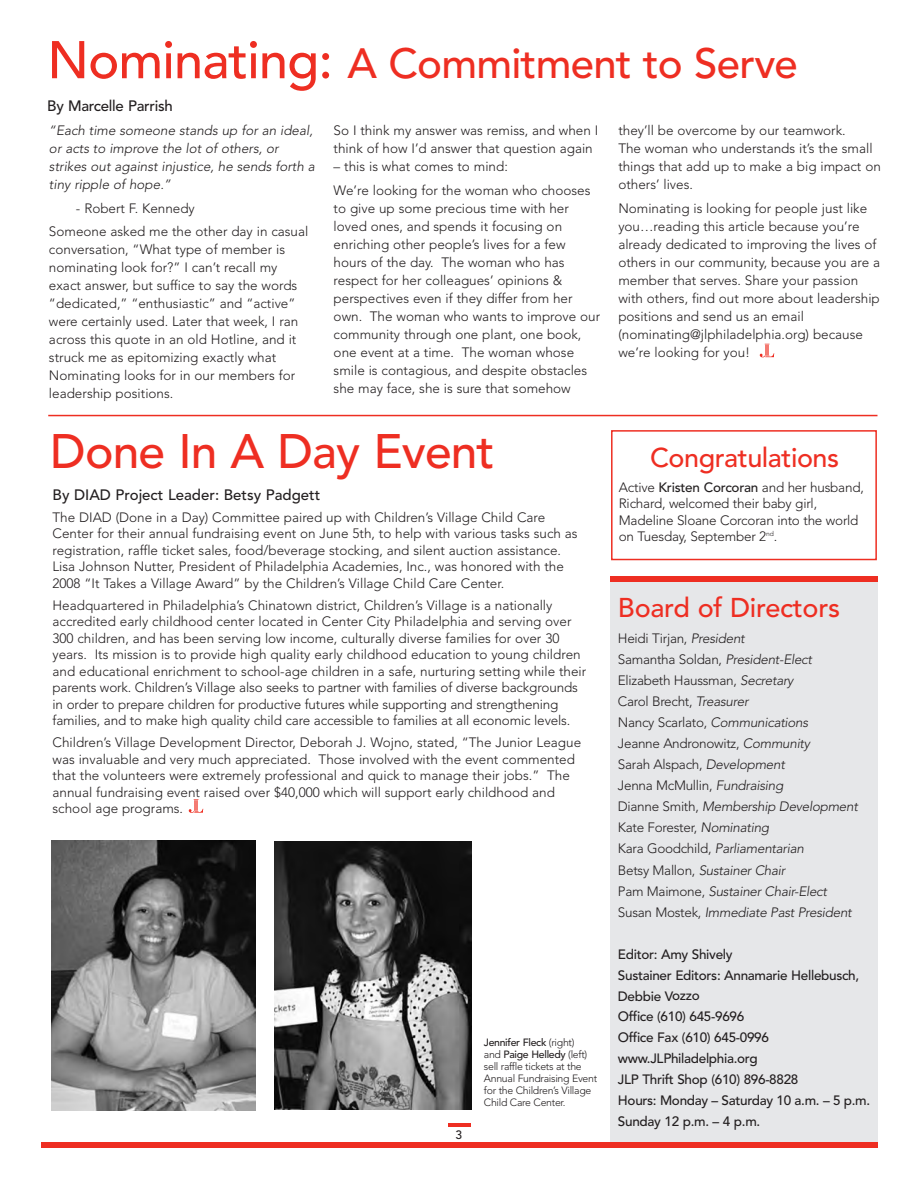
<style>
.page{position:relative;width:918px;height:1188px;background:#fff}
.page>*{position:absolute;margin:0;border:0;box-sizing:border-box;transform-origin:0 0}
.t1{font:500 48px "Avenir";letter-spacing:-.015em;color:#ee2e22}
.t2{font:500 42px "Avenir";letter-spacing:-.015em;color:#ee2e22}
.t3{font:500 27px "Avenir";letter-spacing:-.015em;color:#ee2e22}
.t4{font:500 15px "Avenir";color:#231f20}
.t5{font:300 13.5px/18px "Avenir";color:#231f20}
.t6{font:300 13.5px/21px "Avenir";letter-spacing:-.02em;color:#231f20}
.t7{font:500 13.5px/21px "Avenir";letter-spacing:-.02em;color:#231f20}
.t8{font:italic 300 13.5px/18px "Avenir";color:#231f20}
.t9{font:500 12px "Avenir";color:#231f20}
.t10{font:300 10.5px/12px "Avenir";letter-spacing:-.025em;color:#231f20}
.s1{font-size:52.5px}
.s2{font-weight:500}
.s3{font-style:italic}
</style>
<div class="page">
<div style="left:610px;top:580px;width:268px;height:563px;background:#e6e7e9"></div>
<div style="left:610px;top:576px;width:268px;height:6px;background:#ee2e22"></div>
<div style="left:41px;top:1143px;width:837px;height:5px;background:#ee2e22"></div>
<hr style="left:448px;top:1123px;width:22px;height:4px;background:#ee2e22">
<svg style="left:760px;top:344px;width:14px;height:13px"></svg>
<hr style="left:48px;top:415px;width:830px;height:1px;background:#ee2e22">
<div style="left:611px;top:430px;width:266px;height:130px;border:2px solid #ee2e22"></div>
<svg style="left:189px;top:799px;width:14px;height:14px"></svg>
<img style="left:275px;top:842px;width:197px;height:267px">
<img style="left:51px;top:841px;width:204px;height:270px">
<h2 class="t2" style="left:47px;top:46px;width:752px"><span class="s1">Nominating:</span> A Commitment to Serve</h2>
<p class="t4" style="left:47px;top:100px;width:127px">By Marcelle Parrish</p>
<p class="t8" style="left:49px;top:123px;width:267px">“Each time someone stands up for an ideal, or acts to improve the lot of others, or strikes out against injustice, he sends forth a tiny ripple of hope.”</p>
<p class="t5" style="left:49px;top:198px;width:261px;line-height:23.4px;text-indent:27px">- Robert F. Kennedy<br>Someone asked me the other day in casual</p>
<p class="t5" style="left:49px;top:242px;width:251px">conversation, “What type of member is nominating look for?” I can’t recall my exact answer, but suffice to say the words “dedicated,” “enthusiastic” and “active” were certainly used. Later that week, I ran across this quote in an old Hotline, and it struck me as epitomizing exactly what Nominating looks for in our members for leadership positions.</p>
<p class="t5" style="left:334px;top:123px;width:266px">So I think my answer was remiss, and when I think of how I’d answer that question again</p>
<p class="t5" style="left:334px;top:156px;width:258px;line-height:23.4px">– this is what comes to mind:<br>We’re looking for the woman who chooses</p>
<p class="t5" style="left:334px;top:200px;width:268px">to give up some precious time with her loved ones, and spends it focusing on enriching other people’s lives for a few hours of the day. The woman who has respect for her colleagues’ opinions &amp; perspectives even if they differ from her own. The woman who wants to improve our community through one plant, one book, one event at a time. The woman whose smile is contagious, and despite obstacles she may face, she is sure that somehow</p>
<h1 class="t1" style="left:50px;top:432px;width:446px">Done In A Day Event</h1>
<p class="t4" style="left:53px;top:489px;width:269px">By DIAD Project Leader: Betsy Padgett</p>
<p class="t5" style="left:53px;top:510px;width:527px;line-height:16.5px">The DIAD (Done in a Day) Committee paired up with Children’s Village Child Care Center for their annual fundraising event on June 5th, to help with various tasks such as registration, raffle ticket sales, food/beverage stocking, and silent auction assistance.<br>Lisa Johnson Nutter, President of Philadelphia Academies, Inc., was honored with the 2008 “It Takes a Village Award” by the Children’s Village Child Care Center.</p>
<p class="t5" style="left:53px;top:598px;width:535px;line-height:16.5px">Headquartered in Philadelphia’s Chinatown district, Children’s Village is a nationally accredited early childhood center located in Center City Philadelphia and serving over 300 children, and has been serving low income, culturally diverse families for over 30 years. Its mission is to provide high quality early childhood education to young children and educational enrichment to school-age children in a safe, nurturing setting while their parents work. Children’s Village also seeks to partner with families of diverse backgrounds in order to prepare children for productive futures while supporting and strengthening families, and to make high quality child care accessible to families at all economic levels.</p>
<p class="t5" style="left:53px;top:735px;width:530px;line-height:16.5px">Children’s Village Development Director, Deborah J. Wojno, stated, “The Junior League was invaluable and very much appreciated. Those involved with the event commented that the volunteers were extremely professional and quick to manage their jobs.” The annual fundraising event raised over $40,000 which will support early childhood and school age programs.</p>
<p class="t9" style="left:456px;top:1130px;width:8px">3</p>
<p class="t10" style="left:484px;top:1037px;width:115px"><span class="s2">Jennifer Fleck</span> (right)<br>and <span class="s2">Paige Helledy</span> (left) sell raffle tickets at the<br>Annual Fundraising Event for the Children’s Village<br>Child Care Center.</p>
<p class="t5" style="left:618px;top:123px;width:264px">they’ll be overcome by our teamwork.<br>The woman who understands it’s the small things that add up to make a big impact on others’ lives.</p>
<p class="t5" style="left:618px;top:200px;width:263px">Nominating is looking for people just like you…reading this article because you’re already dedicated to improving the lives of others in our community, because you are a member that serves. Share your passion with others, find out more about leadership positions and send us an email (nominating@jlphiladelphia.org) because we’re looking for you!</p>
<h3 class="t3" style="left:650px;top:447px;width:191px">Congratulations</h3>
<p class="t5" style="left:619px;top:480px;width:247px;line-height:16.5px">Active <span class="s2">Kristen Corcoran</span> and her husband, Richard, welcomed their baby girl, Madeline Sloane Corcoran into the world on Tuesday, September 2<sup>nd</sup>.</p>
<h3 class="t3" style="left:618px;top:597px;width:224px">Board of Directors</h3>
<p class="t6" style="left:618px;top:629px;width:241px">Heidi Tirjan, <span class="s3">President<br></span>Samantha Soldan, <span class="s3">President-Elect<br></span>Elizabeth Haussman, <span class="s3">Secretary<br></span>Carol Brecht, <span class="s3">Treasurer<br></span>Nancy Scarlato, <span class="s3">Communications<br></span>Jeanne Andronowitz, <span class="s3">Community<br></span>Sarah Alspach, <span class="s3">Development<br></span>Jenna McMullin, <span class="s3">Fundraising<br></span>Dianne Smith, <span class="s3">Membership Development<br></span>Kate Forester, <span class="s3">Nominating<br></span>Kara Goodchild, <span class="s3">Parliamentarian<br></span>Betsy Mallon, <span class="s3">Sustainer Chair<br></span>Pam Maimone, <span class="s3">Sustainer Chair-Elect<br></span>Susan Mostek, <span class="s3">Immediate Past President</span></p>
<p class="t7" style="left:618px;top:944px;width:254px">Editor: Amy Shively<br>Sustainer Editors: Annamarie Hellebusch,<br>Debbie Vozzo<br>Office (610) 645-9696<br>Office Fax (610) 645-0996 www.JLPhiladelphia.org<br>JLP Thrift Shop (610) 896-8828<br>Hours: Monday – Saturday 10 a.m. – 5 p.m.<br>Sunday 12 p.m. – 4 p.m.</p>
</div>
